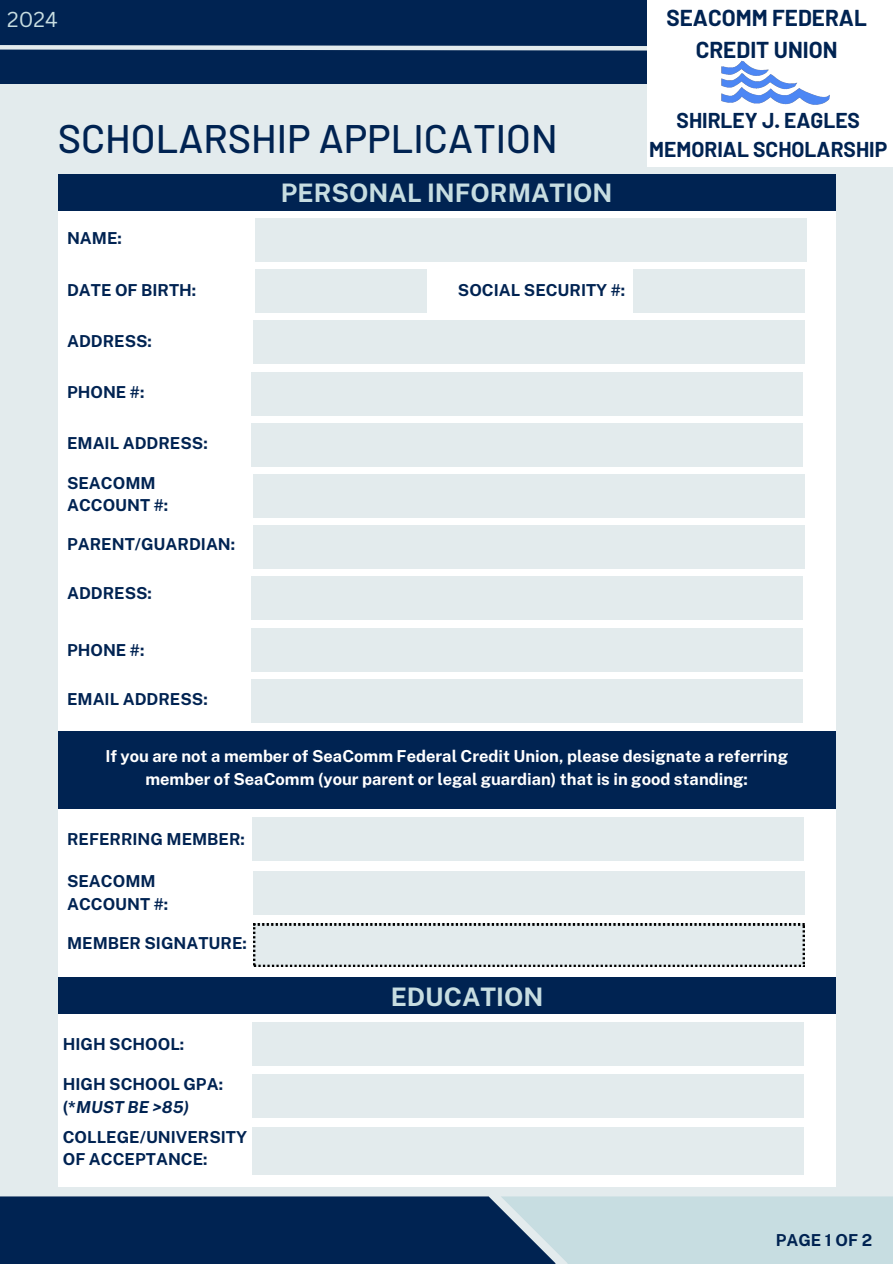
<style>
.page{position:relative;width:893px;height:1264px;background:#fff}
.page>*{position:absolute;margin:0;border:0;box-sizing:border-box;transform-origin:0 0}
.t1{font:500 39.75px "Barlow";color:#002352}
.t2{font:700 25.5px "Public Sans";color:#c7dde1}
.t3{font:700 22.5px/31.5px "Barlow";color:#002352;text-align:center}
.t4{font:700 21px/29.2px "Barlow";color:#002352;text-align:center}
.t5{font:21px "Canva Sans";color:#c7dde1}
.t6{font:700 16.5px/22.5px "Public Sans";color:#002352}
.t7{font:700 16.5px "Public Sans";color:#fff}
.s1{font-style:italic}
</style>
<div class="page">
<div style="left:0;top:0;width:892px;height:1263px;background:#e3ebed"></div>
<div style="left:58px;top:175px;width:777px;height:1012px;background:#fff"></div>
<div style="left:58px;top:174px;width:777px;height:36px;background:#002352"></div>
<div style="left:255px;top:218px;width:552px;height:43px;background:#e3ebed"></div>
<div style="left:255px;top:269px;width:172px;height:44px;background:#e3ebed"></div>
<div style="left:253px;top:320px;width:551px;height:44px;background:#e3ebed"></div>
<div style="left:251px;top:372px;width:552px;height:43px;background:#e3ebed"></div>
<div style="left:0;top:0;width:892px;height:84px;background:#002352"></div>
<svg style="left:0;top:45px;width:647px;height:6px;background:#aab9c6"></svg>
<div style="left:647px;top:0;width:245px;height:166px;background:#fff"></div>
<div style="left:0;top:1196px;width:555px;height:67px;background:#002352"></div>
<div style="left:500px;top:1196px;width:392px;height:67px;background:#c7dde1"></div>
<img style="left:721px;top:60px;width:109px;height:45px">
<div style="left:251px;top:423px;width:552px;height:43px;background:#e3ebed"></div>
<div style="left:253px;top:474px;width:551px;height:43px;background:#e3ebed"></div>
<div style="left:253px;top:525px;width:551px;height:43px;background:#e3ebed"></div>
<div style="left:251px;top:576px;width:552px;height:44px;background:#e3ebed"></div>
<div style="left:251px;top:628px;width:552px;height:43px;background:#e3ebed"></div>
<div style="left:58px;top:730px;width:777px;height:78px;background:#002352"></div>
<div style="left:252px;top:817px;width:552px;height:43px;background:#e3ebed"></div>
<div style="left:253px;top:871px;width:551px;height:43px;background:#e3ebed"></div>
<svg style="left:253px;top:923px;width:551px;height:43px;background:#d7dee0"></svg>
<div style="left:58px;top:977px;width:777px;height:36px;background:#002352"></div>
<div style="left:252px;top:1022px;width:552px;height:43px;background:#e3ebed"></div>
<div style="left:252px;top:1074px;width:552px;height:44px;background:#e3ebed"></div>
<div style="left:252px;top:1127px;width:552px;height:47px;background:#e3ebed"></div>
<div style="left:632px;top:269px;width:172px;height:44px;background:#e3ebed"></div>
<div style="left:251px;top:679px;width:552px;height:43px;background:#e3ebed"></div>
<h5 class="t5" style="left:7px;top:5px;width:52px">2024</h5>
<h4 class="t1" style="left:58px;top:113px;width:501px">SCHOLARSHIP APPLICATION</h4>
<p class="t2" style="left:281px;top:177px;width:333px">PERSONAL INFORMATION</p>
<h3 class="t6" style="left:67px;top:227px;width:56px">NAME:</h3>
<h1 class="t6" style="left:67px;top:278px;width:131px">DATE OF BIRTH:</h1>
<h2 class="t6" style="left:67px;top:329px;width:86px">ADDRESS:</h2>
<h5 class="t6" style="left:67px;top:381px;width:79px">PHONE #:</h5>
<h5 class="t6" style="left:458px;top:279px;width:169px">SOCIAL SECURITY #:</h5>
<h5 class="t6" style="left:67px;top:432px;width:142px">EMAIL ADDRESS:</h5>
<h5 class="t6" style="left:67px;top:471px;width:103px">SEACOMM<br>ACCOUNT #:</h5>
<h5 class="t6" style="left:67px;top:533px;width:170px">PARENT/GUARDIAN:</h5>
<h5 class="t6" style="left:67px;top:581px;width:86px">ADDRESS:</h5>
<h5 class="t6" style="left:67px;top:638px;width:79px">PHONE #:</h5>
<h5 class="t6" style="left:67px;top:688px;width:142px">EMAIL ADDRESS:</h5>
<h5 class="t3" style="left:666px;top:1px;width:202px">SEACOMM FEDERAL<br>CREDIT UNION</h5>
<h5 class="t4" style="left:649px;top:105px;width:239px">SHIRLEY J. EAGLES<br>MEMORIAL SCHOLARSHIP</h5>
<h5 class="t7" style="left:105px;top:746px;width:684px">If you are not a member of SeaComm Federal Credit Union, please designate a referring</h5>
<h5 class="t7" style="left:145px;top:769px;width:604px">member of SeaComm (your parent or legal guardian) that is in good standing:</h5>
<p class="t6" style="left:67px;top:827px;width:179px">REFERRING MEMBER:</p>
<h5 class="t6" style="left:67px;top:869px;width:103px">SEACOMM<br>ACCOUNT #:</h5>
<p class="t6" style="left:67px;top:931px;width:181px">MEMBER SIGNATURE:</p>
<h2 class="t6" style="left:63px;top:1032px;width:123px">HIGH SCHOOL:</h2>
<h5 class="t6" style="left:63px;top:1073px;width:162px">HIGH SCHOOL GPA: (*<span class="s1">MUST BE &gt;85)</span></h5>
<h5 class="t6" style="left:63px;top:1125px;width:186px">COLLEGE/UNIVERSITY<br>OF ACCEPTANCE:</h5>
<h5 class="t2" style="left:390px;top:981px;width:154px">EDUCATION</h5>
<h5 class="t6" style="left:775px;top:1228px;width:98px">PAGE 1 OF 2</h5>
</div>
